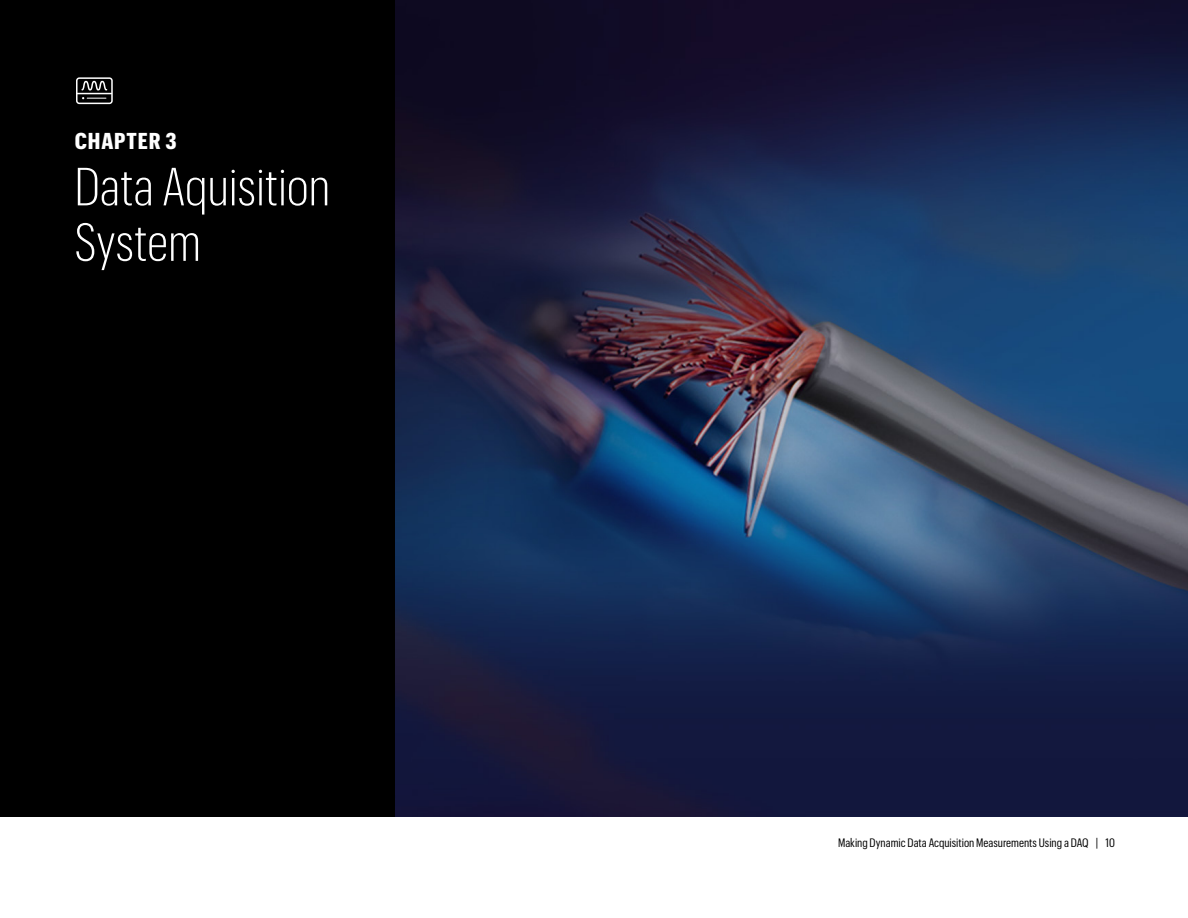
<style>
.page{position:relative;width:1188px;height:918px;background:#fff}
.page>*{position:absolute;margin:0;border:0;box-sizing:border-box;transform-origin:0 0}
.t1{font:300 52.5px/55.5px "Graphik Cond";letter-spacing:.01em;color:#fff}
.t2{font:700 22.5px "Graphik Cond";letter-spacing:.04em;color:#fff}
.t3{font:12px "Graphik Cond";color:#000}
</style>
<div class="page">
<img style="left:394px;top:0;width:794px;height:817px">
<div style="left:0;top:0;width:394px;height:817px;background:#000"></div>
<svg style="left:82px;top:97px;width:24px;height:2px"></svg>
<div style="left:76px;top:77px;width:37px;height:27px;border:2px solid #fff;border-radius:3px"></div>
<hr style="left:77px;top:93px;width:34px;height:1px;background:#fff">
<svg style="left:81px;top:80px;width:27px;height:11px"></svg>
<h2 class="t2" style="left:75px;top:124px;width:103px">CHAPTER 3</h2>
<h1 class="t1" style="left:75px;top:156px;width:257px">Data Aquisition<br>System</h1>
<p class="t3" style="left:838px;top:835px;width:278px">Making Dynamic Data Acquisition Measurements Using a DAQ | 10</p>
</div>
